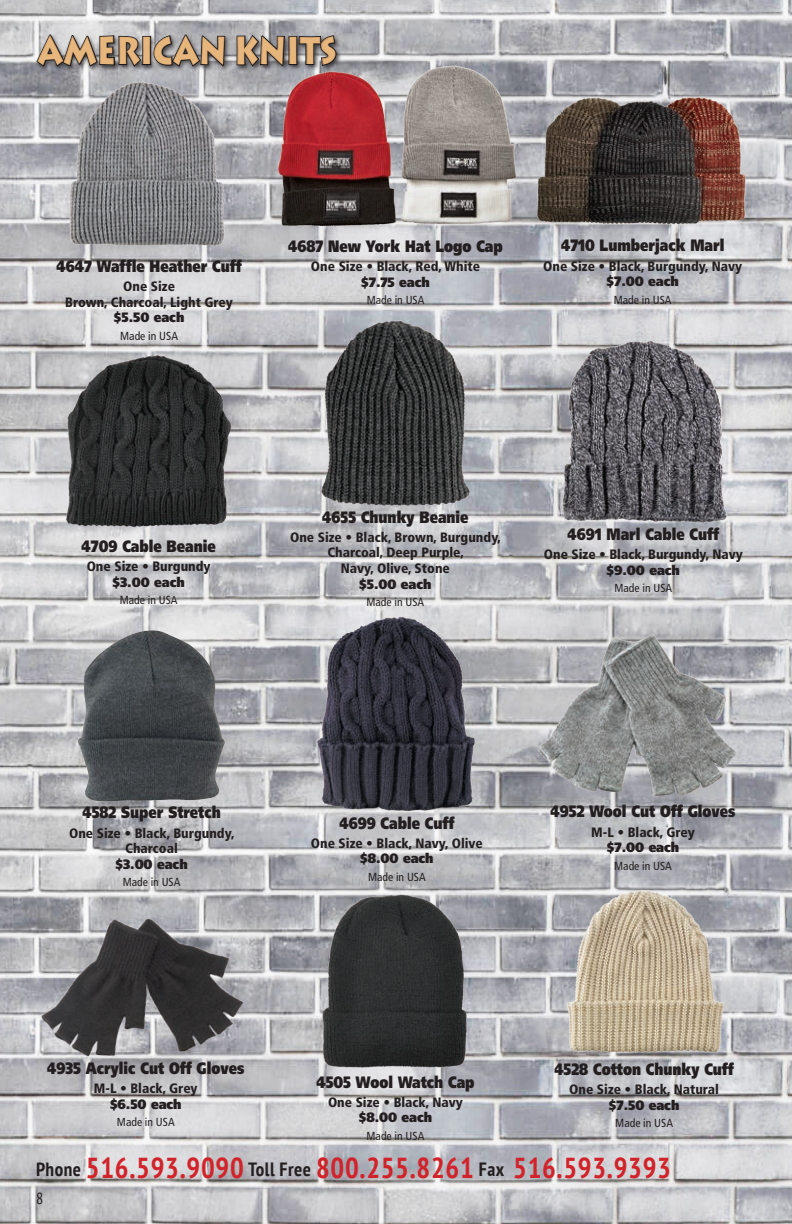
<style>
.page{position:relative;width:792px;height:1224px;background:#fff}
.page>*{position:absolute;margin:0;border:0;box-sizing:border-box;transform-origin:0 0}
.t1{font:900 38.4px "Lithos Pro";color:#e7b67d;scale:.8 1}
.t2{font:700 condensed 28.8px "PT Sans";letter-spacing:.025em;color:#d1232a}
.style___Name{font:900 16.4px "Frutiger";color:#231f20;scale:.8 1}
.t3{font:condensed 16px "PT Sans";color:#231f20}
.description{font:900 condensed 13.6px/15.6px "Frutiger";color:#231f20;text-align:center}
.description-2{font:900 13.6px "Frutiger";letter-spacing:-.005em;color:#231f20;scale:.9 1}
.made_in_usa{font:condensed 11.6px "Frutiger";color:#231f20}
.s1{font-size:19.2px;color:#231f20}
</style>
<div class="page">
<img style="left:0;top:0;width:792px;height:1224px">
<img style="left:272px;top:60px;width:248px;height:177px">
<img style="left:305px;top:609px;width:181px;height:212px">
<img style="left:305px;top:885px;width:180px;height:190px">
<img style="left:534px;top:624px;width:213px;height:180px">
<img style="left:26px;top:899px;width:234px;height:174px">
<img style="left:53px;top:345px;width:192px;height:198px">
<img style="left:550px;top:334px;width:190px;height:192px">
<img style="left:534px;top:87px;width:217px;height:151px">
<img style="left:75px;top:630px;width:152px;height:172px">
<img style="left:50px;top:85px;width:193px;height:170px">
<svg style="left:26px;top:22px;width:360px;height:63px;background:#918c8f"></svg>
<img style="left:555px;top:880px;width:180px;height:174px">
<img style="left:311px;top:316px;width:170px;height:198px">
<h1 class="t1" style="left:38px;top:27px;width:375px">AMERICAN KNITS</h1>
<p class="style___Name" style="left:57px;top:256px;width:233px">4647 Waffle Heather Cuff</p>
<p class="description" style="left:123px;top:279px;width:53px">One Size</p>
<p class="description" style="left:65px;top:294px;width:169px">Brown, Charcoal, Light Grey</p>
<p class="description-2" style="left:114px;top:309px;width:80px">$5.50 each</p>
<p class="made_in_usa" style="left:120px;top:329px;width:59px">Made in USA</p>
<p class="style___Name" style="left:288px;top:236px;width:270px">4687 New York Hat Logo Cap</p>
<p class="description" style="left:311px;top:259px;width:171px">One Size • Black, Red, White</p>
<p class="description-2" style="left:361px;top:274px;width:78px">$7.75 each</p>
<p class="made_in_usa" style="left:367px;top:294px;width:59px">Made in USA</p>
<p class="style___Name" style="left:561px;top:236px;width:206px">4710 Lumberjack Marl</p>
<p class="description" style="left:543px;top:258px;width:201px">One Size • Black, Burgundy, Navy</p>
<p class="description-2" style="left:607px;top:273px;width:82px">$7.00 each</p>
<p class="made_in_usa" style="left:614px;top:293px;width:59px">Made in USA</p>
<p class="style___Name" style="left:82px;top:536px;width:169px">4709 Cable Beanie</p>
<p class="description" style="left:87px;top:559px;width:125px">One Size • Burgundy</p>
<p class="description-2" style="left:113px;top:574px;width:82px">$3.00 each</p>
<p class="made_in_usa" style="left:120px;top:593px;width:59px">Made in USA</p>
<p class="style___Name" style="left:322px;top:507px;width:184px">4655 Chunky Beanie</p>
<p class="description" style="left:290px;top:529px;width:213px">One Size • Black, Brown, Burgundy,<br>Charcoal, Deep Purple,</p>
<p class="description" style="left:341px;top:560px;width:111px">Navy, Olive, Stone</p>
<p class="description-2" style="left:359px;top:575px;width:82px">$5.00 each</p>
<p class="made_in_usa" style="left:367px;top:595px;width:59px">Made in USA</p>
<p class="style___Name" style="left:567px;top:524px;width:191px">4691 Marl Cable Cuff</p>
<p class="description" style="left:544px;top:547px;width:201px">One Size • Black, Burgundy, Navy</p>
<p class="description-2" style="left:607px;top:562px;width:83px">$9.00 each</p>
<p class="made_in_usa" style="left:614px;top:582px;width:59px">Made in USA</p>
<p class="style___Name" style="left:82px;top:802px;width:174px">4582 Super Stretch</p>
<p class="description" style="left:69px;top:825px;width:167px">One Size • Black, Burgundy,<br>Charcoal</p>
<p class="description-2" style="left:115px;top:856px;width:82px">$3.00 each</p>
<p class="made_in_usa" style="left:123px;top:875px;width:59px">Made in USA</p>
<p class="style___Name" style="left:339px;top:813px;width:145px">4699 Cable Cuff</p>
<p class="description" style="left:311px;top:835px;width:173px">One Size • Black, Navy, Olive</p>
<p class="description-2" style="left:360px;top:850px;width:83px">$8.00 each</p>
<p class="made_in_usa" style="left:368px;top:870px;width:59px">Made in USA</p>
<p class="style___Name" style="left:551px;top:801px;width:233px">4952 Wool Cut Off Gloves</p>
<p class="description" style="left:591px;top:824px;width:105px">M-L • Black, Grey</p>
<p class="description-2" style="left:607px;top:839px;width:82px">$7.00 each</p>
<p class="made_in_usa" style="left:614px;top:859px;width:59px">Made in USA</p>
<p class="style___Name" style="left:47px;top:1058px;width:248px">4935 Acrylic Cut Off Gloves</p>
<p class="description" style="left:94px;top:1081px;width:105px">M-L • Black, Grey</p>
<p class="description-2" style="left:110px;top:1096px;width:81px">$6.50 each</p>
<p class="made_in_usa" style="left:117px;top:1116px;width:59px">Made in USA</p>
<p class="style___Name" style="left:316px;top:1072px;width:199px">4505 Wool Watch Cap</p>
<p class="description" style="left:328px;top:1094px;width:136px">One Size • Black, Navy</p>
<p class="description-2" style="left:359px;top:1109px;width:83px">$8.00 each</p>
<p class="made_in_usa" style="left:367px;top:1129px;width:59px">Made in USA</p>
<p class="style___Name" style="left:554px;top:1059px;width:226px">4528 Cotton Chunky Cuff</p>
<p class="description" style="left:569px;top:1082px;width:151px">One Size • Black, Natural</p>
<p class="description-2" style="left:609px;top:1097px;width:80px">$7.50 each</p>
<p class="made_in_usa" style="left:615px;top:1116px;width:59px">Made in USA</p>
<h2 class="t2" style="left:36px;top:1149px;width:636px"><span class="s1">Phone</span> 516.593.9090 <span class="s1">Toll Free</span> 800.255.8261 <span class="s1">Fax</span> 516.593.9393</h2>
<p class="t3" style="left:36px;top:1188px;width:9px">8</p>
</div>
